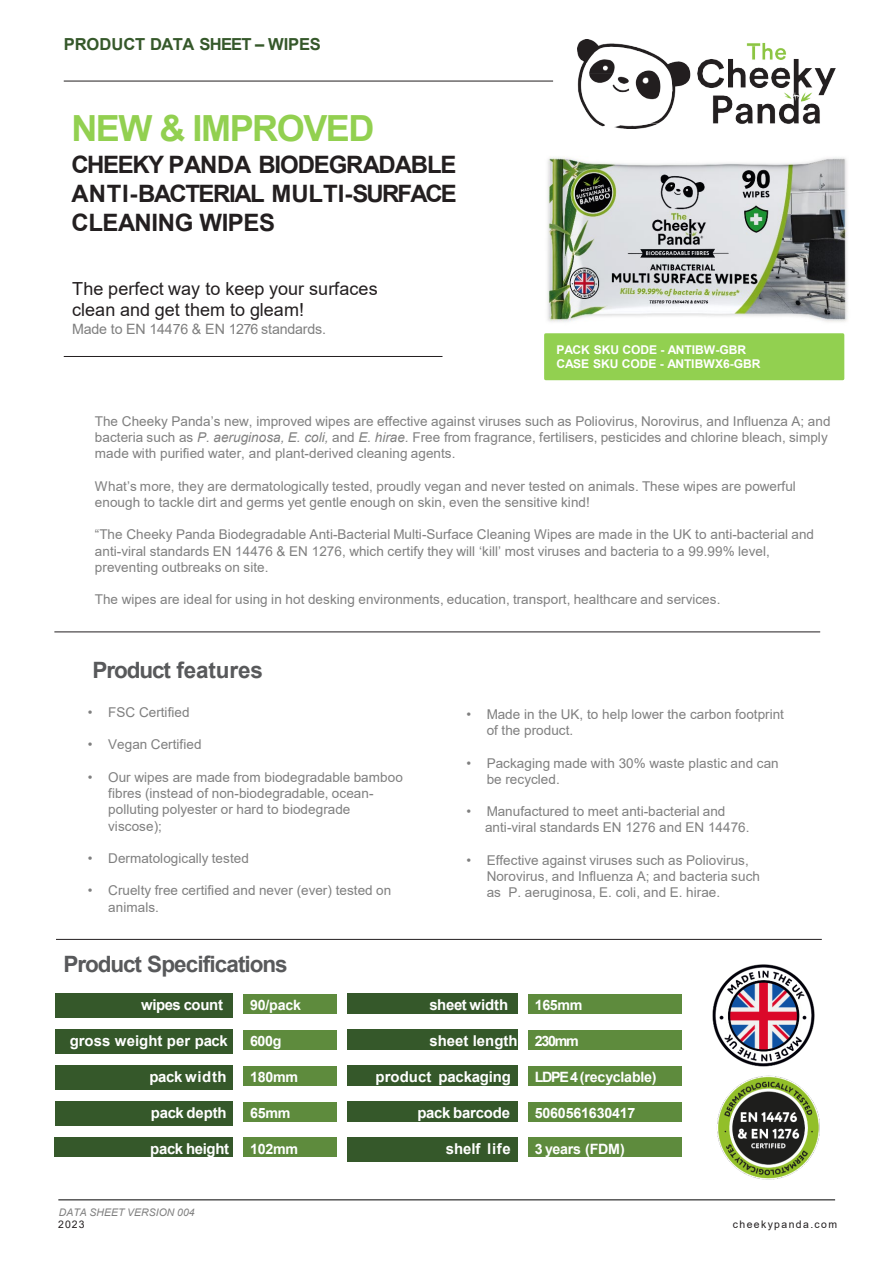
<style>
.page{position:relative;width:893px;height:1264px;background:#fff}
.page>*{position:absolute;margin:0;border:0;box-sizing:border-box;transform-origin:0 0}
.t1{font:700 36px "Arial";letter-spacing:-.04em;color:#92d050}
.t2{font:700 24px/28.8px "Arial";letter-spacing:-.045em;color:#231f20;text-align:justify}
.t3{font:700 22.5px "Arial";letter-spacing:-.045em;color:#58595b}
.t4{font:700 22.5px "Arial";letter-spacing:-.01em;color:#58595b}
.t5{font:18px/21.6px "Arial";letter-spacing:.005em;color:#231f20}
.t6{font:700 16.5px "Arial";letter-spacing:-.015em;color:#35582a}
.t7{font:700 15px "Arial";letter-spacing:-.01em;color:#fff}
.t8{font:700 15px "Arial";letter-spacing:.035em;color:#fff}
.t9{font:700 14.25px "Arial";letter-spacing:-.01em;color:#fff}
.t10{font:14.25px "Arial";letter-spacing:-.01em;color:#7f7f7f}
.t11{font:13.5px/16.2px "Arial";letter-spacing:.005em;color:#7f7f7f}
.t12{font:700 12px "Arial";letter-spacing:-.005em;color:#fff}
.t13{font:10.5px "Arial";letter-spacing:.135em;color:#231f20}
.t14{font:italic 10.5px "Arial";color:#7f7f7f}
.s1{font-style:italic}
</style>
<div class="page">
<div style="left:544px;top:333px;width:300px;height:47px;background:#92d050;border:3px solid #92d050"></div>
<hr style="left:58px;top:1199px;width:777px;height:1px;background:#000">
<hr style="left:64px;top:81px;width:489px;height:1px;background:#231f20">
<img style="left:577px;top:39px;width:258px;height:90px">
<hr style="left:64px;top:356px;width:378px;height:1px;background:#231f20">
<hr style="left:56px;top:938px;width:765px;height:1px;background:#231f20">
<div style="left:55px;top:993px;width:178px;height:24px;background:#35582a"></div>
<div style="left:55px;top:1029px;width:178px;height:24px;background:#35582a"></div>
<div style="left:55px;top:1065px;width:178px;height:24px;background:#35582a"></div>
<div style="left:55px;top:1101px;width:178px;height:24px;background:#35582a"></div>
<div style="left:244px;top:993px;width:93px;height:19px;background:#5e8b3d"></div>
<div style="left:244px;top:1029px;width:93px;height:19px;background:#5e8b3d"></div>
<div style="left:244px;top:1065px;width:93px;height:19px;background:#5e8b3d"></div>
<div style="left:244px;top:1101px;width:93px;height:19px;background:#5e8b3d"></div>
<div style="left:347px;top:993px;width:171px;height:20px;background:#35582a"></div>
<div style="left:347px;top:1029px;width:171px;height:20px;background:#35582a"></div>
<div style="left:347px;top:1065px;width:171px;height:20px;background:#35582a"></div>
<div style="left:347px;top:1101px;width:171px;height:20px;background:#35582a"></div>
<div style="left:528px;top:993px;width:154px;height:19px;background:#5e8b3d"></div>
<div style="left:528px;top:1029px;width:154px;height:19px;background:#5e8b3d"></div>
<div style="left:528px;top:1065px;width:154px;height:19px;background:#5e8b3d"></div>
<div style="left:528px;top:1101px;width:154px;height:19px;background:#5e8b3d"></div>
<img style="left:547px;top:157px;width:301px;height:165px">
<div style="left:54px;top:1136px;width:179px;height:20px;background:#35582a"></div>
<div style="left:244px;top:1137px;width:93px;height:19px;background:#5e8b3d"></div>
<div style="left:347px;top:1136px;width:171px;height:25px;background:#35582a"></div>
<div style="left:528px;top:1137px;width:154px;height:19px;background:#5e8b3d"></div>
<img style="left:712px;top:964px;width:103px;height:93px">
<img style="left:717px;top:1057px;width:103px;height:123px">
<hr style="left:54px;top:631px;width:766px;height:1px;background:#231f20">
<p class="t6" style="left:64px;top:32px;width:258px">PRODUCT DATA SHEET – WIPES</p>
<p class="t1" style="left:71px;top:102px;width:304px">NEW &amp; IMPROVED</p>
<p class="t2" style="left:71px;top:151px;width:387px">CHEEKY PANDA BIODEGRADABLE ANTI-BACTERIAL MULTI-SURFACE CLEANING WIPES</p>
<p class="t5" style="left:72px;top:277px;width:307px">The perfect way to keep your surfaces clean and get them to gleam!</p>
<p class="t10" style="left:72px;top:319px;width:255px">Made to EN 14476 &amp; EN 1276 standards.</p>
<p class="t12" style="left:556px;top:341px;width:191px">PACK SKU CODE - ANTIBW-GBR</p>
<p class="t12" style="left:556px;top:355px;width:205px">CASE SKU CODE - ANTIBWX6-GBR</p>
<p class="t11" style="left:95px;top:413px;width:737px">The Cheeky Panda’s new, improved wipes are effective against viruses such as Poliovirus, Norovirus, and Influenza A; and bacteria such as <span class="s1">P. aeruginosa, E. coli,</span> and <span class="s1">E. hirae.</span> Free from fragrance, fertilisers, pesticides and chlorine bleach, simply made with purified water, and plant-derived cleaning agents.</p>
<p class="t11" style="left:95px;top:478px;width:702px">What’s more, they are dermatologically tested, proudly vegan and never tested on animals. These wipes are powerful enough to tackle dirt and germs yet gentle enough on skin, even the sensitive kind!</p>
<p class="t11" style="left:95px;top:526px;width:720px">“The Cheeky Panda Biodegradable Anti-Bacterial Multi-Surface Cleaning Wipes are made in the UK to anti-bacterial and anti-viral standards EN 14476 &amp; EN 1276, which certify they will ‘kill’ most viruses and bacteria to a 99.99% level, preventing outbreaks on site.</p>
<p class="t11" style="left:95px;top:591px;width:627px">The wipes are ideal for using in hot desking environments, education, transport, healthcare and services.</p>
<p class="t4" style="left:93px;top:654px;width:172px">Product features</p>
<p class="t11" style="left:88px;top:704px;width:103px">• FSC Certified</p>
<p class="t11" style="left:88px;top:736px;width:115px">• Vegan Certified</p>
<p class="t11" style="left:108px;top:768px;width:296px;text-indent:-20px">• Our wipes are made from biodegradable bamboo fibres (instead of non-biodegradable, ocean&shy;polluting polyester or hard to biodegrade viscose);</p>
<p class="t11" style="left:88px;top:849px;width:162px">• Dermatologically tested</p>
<p class="t11" style="left:108px;top:882px;width:284px;text-indent:-20px">• Cruelty free certified and never (ever) tested on animals.</p>
<p class="t11" style="left:486px;top:705px;width:299px;text-indent:-20px">• Made in the UK, to help lower the carbon footprint of the product.</p>
<p class="t11" style="left:486px;top:754px;width:293px;text-indent:-20px">• Packaging made with 30% waste plastic and can be recycled.</p>
<p class="t11" style="left:466px;top:803px;width:260px">• Manufactured to meet anti-bacterial and</p>
<p class="t11" style="left:485px;top:819px;width:266px">anti-viral standards EN 1276 and EN 14476.</p>
<p class="t11" style="left:486px;top:851px;width:275px;text-indent:-20px">• Effective against viruses such as Poliovirus,<br>Norovirus, and Influenza A; and bacteria such as P. aeruginosa, E. coli, and E. hirae.</p>
<p class="t3" style="left:64px;top:947px;width:226px">Product Specifications</p>
<p class="t7" style="left:141px;top:993px;width:83px">wipes count</p>
<p class="t7" style="left:70px;top:1029px;width:160px">gross weight per pack</p>
<p class="t8" style="left:149px;top:1065px;width:79px">pack width</p>
<p class="t7" style="left:151px;top:1101px;width:77px">pack depth</p>
<p class="t9" style="left:250px;top:994px;width:53px">90/pack</p>
<p class="t9" style="left:250px;top:1030px;width:33px">600g</p>
<p class="t9" style="left:250px;top:1066px;width:50px">180mm</p>
<p class="t9" style="left:250px;top:1102px;width:42px">65mm</p>
<p class="t7" style="left:429px;top:993px;width:80px">sheet width</p>
<p class="t7" style="left:429px;top:1029px;width:90px">sheet length</p>
<p class="t7" style="left:375px;top:1065px;width:137px">product packaging</p>
<p class="t7" style="left:417px;top:1101px;width:94px">pack barcode</p>
<p class="t9" style="left:534px;top:994px;width:49px">165mm</p>
<p class="t9" style="left:534px;top:1030px;width:45px">230mm</p>
<p class="t9" style="left:534px;top:1066px;width:123px">LDPE 4 (recyclable)</p>
<p class="t9" style="left:534px;top:1102px;width:102px">5060561630417</p>
<p class="t7" style="left:150px;top:1137px;width:80px">pack height</p>
<p class="t9" style="left:250px;top:1138px;width:50px">102mm</p>
<p class="t7" style="left:445px;top:1137px;width:67px">shelf life</p>
<p class="t9" style="left:534px;top:1138px;width:92px">3 years (FDM)</p>
<p class="t14" style="left:59px;top:1204px;width:137px">DATA SHEET VERSION 004</p>
<p class="t13" style="left:58px;top:1216px;width:28px">2023</p>
<p class="t13" style="left:732px;top:1216px;width:106px">cheekypanda.com</p>
</div>
